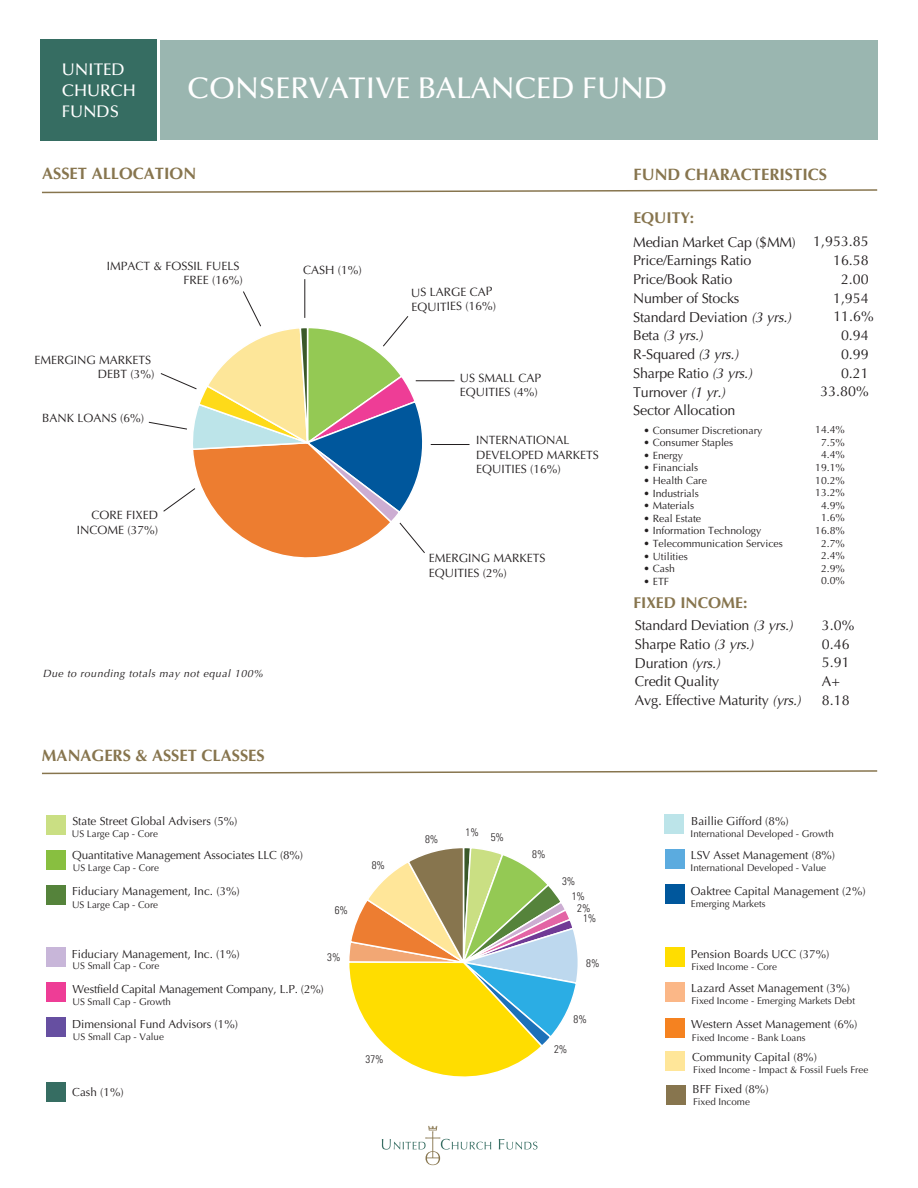
<style>
.page{position:relative;width:918px;height:1188px;background:#fff}
.page>*{position:absolute;margin:0;border:0;box-sizing:border-box;transform-origin:0 0}
.t1{font:500 30px "Optima";color:#fff}
.t2{font:500 16.8px/21.5px "Optima";color:#fff}
.t3{font:700 16.5px "Optima";color:#87754e}
.t4{font:700 15.6px "Optima";color:#87754e}
.t5{font:14.25px/18.8px "Optima";letter-spacing:-.015em;color:#231f20}
.t6{font:12px/14.4px "Optima";color:#231f20}
.t7{font:11.7px "Optima";color:#231f20}
.t8{font:300 condensed 10.95px/11.7px "Univers";color:#231f20;text-align:center}
.t9{font:10.5px/12.6px "Optima";color:#231f20;text-align:center}
.t10{font:italic 10.5px "Optima";letter-spacing:.05em;color:#231f20}
.t11{font:9.75px "Optima";color:#231f20}
.s1{font-style:italic}
</style>
<div class="page">
<svg style="left:349px;top:848px;width:229px;height:229px"></svg>
<div style="left:160px;top:40px;width:718px;height:100px;background:#9ab6b0"></div>
<div style="left:41px;top:39px;width:116px;height:102px;background:#366d62"></div>
<svg style="left:382px;top:1126px;width:109px;height:39px"></svg>
<svg style="left:499px;top:1139px;width:38px;height:11px"></svg>
<svg style="left:42px;top:189px;width:836px;height:5px"></svg>
<svg style="left:42px;top:770px;width:836px;height:5px"></svg>
<hr style="left:305px;top:279px;width:1px;height:39px;background:#231f20">
<hr style="left:416px;top:381px;width:39px;height:1px;background:#231f20">
<hr style="left:431px;top:444px;width:39px;height:1px;background:#231f20">
<div style="left:665px;top:947px;width:20px;height:20px;background:#fd0"></div>
<div style="left:665px;top:982px;width:20px;height:20px;background:#fbb787"></div>
<div style="left:665px;top:1018px;width:20px;height:19px;background:#f58220"></div>
<div style="left:665px;top:884px;width:19px;height:20px;background:#00579c"></div>
<div style="left:665px;top:849px;width:20px;height:20px;background:#5babdf"></div>
<div style="left:665px;top:814px;width:19px;height:20px;background:#bce4e9"></div>
<div style="left:46px;top:1018px;width:20px;height:19px;background:#664fa1"></div>
<div style="left:46px;top:948px;width:20px;height:19px;background:#c8b6d9"></div>
<div style="left:46px;top:982px;width:20px;height:20px;background:#ee3d96"></div>
<div style="left:46px;top:885px;width:20px;height:20px;background:#55833b"></div>
<div style="left:46px;top:850px;width:20px;height:19px;background:#88bf40"></div>
<div style="left:46px;top:815px;width:20px;height:20px;background:#cadf83"></div>
<div style="left:665px;top:1051px;width:20px;height:20px;background:#ffe699"></div>
<svg style="left:148px;top:291px;width:281px;height:267px"></svg>
<div style="left:666px;top:1085px;width:20px;height:20px;background:#87754e"></div>
<div style="left:46px;top:1082px;width:20px;height:20px;background:#366d62"></div>
<h2 class="t2" style="left:62px;top:59px;width:76px">UNITED<br>CHURCH<br>FUNDS</h2>
<h1 class="t1" style="left:187px;top:71px;width:482px">CONSERVATIVE BALANCED FUND</h1>
<h3 class="t3" style="left:42px;top:164px;width:156px">ASSET ALLOCATION</h3>
<h3 class="t3" style="left:634px;top:164px;width:195px">FUND CHARACTERISTICS</h3>
<h3 class="t4" style="left:633px;top:209px;width:62px">EQUITY:</h3>
<p class="t6" style="left:107px;top:259px;width:138px;text-align:right">IMPACT &amp; FOSSIL FUELS<br>FREE (16%)</p>
<p class="t6" style="left:34px;top:353px;width:122px;text-align:right">EMERGING MARKETS<br>DEBT (3%)</p>
<p class="t6" style="left:42px;top:411px;width:104px">BANK LOANS (6%)</p>
<p class="t6" style="left:77px;top:508px;width:83px;text-align:right">CORE FIXED<br>INCOME (37%)</p>
<p class="t6" style="left:303px;top:263px;width:60px">CASH (1%)</p>
<p class="t6" style="left:411px;top:286px;width:86px;rotate:-1deg">US LARGE CAP<br>EQUITIES (16%)</p>
<p class="t6" style="left:460px;top:370px;width:83px">US SMALL CAP<br>EQUITIES (4%)</p>
<p class="t6" style="left:476px;top:433px;width:124px">INTERNATIONAL<br>DEVELOPED MARKETS<br>EQUITIES (16%)</p>
<p class="t6" style="left:429px;top:551px;width:118px">EMERGING MARKETS<br>EQUITIES (2%)</p>
<p class="t10" style="left:43px;top:668px;width:222px">Due to rounding totals may not equal 100%</p>
<h3 class="t3" style="left:42px;top:745px;width:224px">MANAGERS &amp; ASSET CLASSES</h3>
<p class="t7" style="left:72px;top:814px;width:167px">State Street Global Advisers (5%)</p>
<p class="t11" style="left:72px;top:828px;width:88px">US Large Cap - Core</p>
<p class="t7" style="left:72px;top:849px;width:233px">Quantitative Management Associates LLC (8%)</p>
<p class="t11" style="left:73px;top:862px;width:88px">US Large Cap - Core</p>
<p class="t7" style="left:72px;top:885px;width:169px">Fiduciary Management, Inc. (3%)</p>
<p class="t11" style="left:72px;top:899px;width:88px">US Large Cap - Core</p>
<p class="t7" style="left:72px;top:947px;width:169px">Fiduciary Management, Inc. (1%)</p>
<p class="t11" style="left:73px;top:960px;width:88px">US Small Cap - Core</p>
<p class="t8" style="left:335px;top:904px;width:15px">6%</p>
<p class="t8" style="left:327px;top:951px;width:15px">3%</p>
<p class="t7" style="left:72px;top:982px;width:253px">Westfield Capital Management Company, L.P. (2%)</p>
<p class="t11" style="left:72px;top:996px;width:100px">US Small Cap - Growth</p>
<p class="t7" style="left:72px;top:1017px;width:167px">Dimensional Fund Advisors (1%)</p>
<p class="t11" style="left:73px;top:1031px;width:93px">US Small Cap - Value</p>
<p class="t7" style="left:72px;top:1085px;width:53px">Cash (1%)</p>
<p class="t8" style="left:372px;top:859px;width:15px">8%</p>
<p class="t8" style="left:366px;top:1053px;width:20px">37%</p>
<p class="t8" style="left:425px;top:833px;width:15px">8%</p>
<p class="t8" style="left:466px;top:827px;width:15px">1%</p>
<p class="t8" style="left:491px;top:831px;width:15px">5%</p>
<p class="t8" style="left:532px;top:849px;width:15px">8%</p>
<p class="t8" style="left:562px;top:875px;width:15px">3%</p>
<p class="t8" style="left:572px;top:891px;width:20px">1%<br>2%</p>
<p class="t8" style="left:583px;top:913px;width:15px">1%</p>
<p class="t8" style="left:586px;top:957px;width:15px">8%</p>
<p class="t8" style="left:574px;top:1013px;width:15px">8%</p>
<p class="t8" style="left:554px;top:1043px;width:15px">2%</p>
<p class="t5" style="left:633px;top:233px;width:164px">Median Market Cap ($MM)<br>Price/Earnings Ratio<br>Price/Book Ratio<br>Number of Stocks<br>Standard Deviation <span class="s1">(3 yrs.)<br></span>Beta <span class="s1">(3 yrs.)<br></span>R-Squared <span class="s1">(3 yrs.)<br></span>Sharpe Ratio <span class="s1">(3 yrs.)<br></span>Turnover <span class="s1">(1 yr.)<br></span>Sector Allocation</p>
<p class="t5" style="left:813px;top:232px;width:57px;text-align:right">1,953.85<br>16.58<br>2.00<br>1,954</p>
<p class="t5" style="left:833px;top:307px;width:42px">11.6%</p>
<p class="t5" style="left:820px;top:326px;width:50px;text-align:right">0.94<br>0.99<br>0.21<br>33.80%</p>
<p class="t9" style="left:644px;top:424px;width:120px">• Consumer Discretionary</p>
<p class="t9" style="left:644px;top:436px;width:91px">• Consumer Staples</p>
<p class="t9" style="left:644px;top:449px;width:41px">• Energy</p>
<p class="t9" style="left:644px;top:462px;width:56px">• Financials</p>
<p class="t9" style="left:644px;top:474px;width:65px">• Health Care</p>
<p class="t9" style="left:644px;top:487px;width:57px">• Industrials</p>
<p class="t9" style="left:644px;top:499px;width:52px">• Materials</p>
<p class="t9" style="left:644px;top:512px;width:59px">• Real Estate</p>
<p class="t9" style="left:644px;top:525px;width:119px">• Information Technology</p>
<p class="t9" style="left:644px;top:537px;width:141px">• Telecommunication Services</p>
<p class="t9" style="left:644px;top:550px;width:46px">• Utilities</p>
<p class="t9" style="left:644px;top:562px;width:33px">• Cash</p>
<p class="t9" style="left:644px;top:575px;width:27px">• ETF</p>
<p class="t9" style="left:815px;top:424px;width:31px">14.4%<br>7.5%<br>4.4%<br>19.1%<br>10.2%<br>13.2%<br>4.9%<br>1.6%<br>16.8%<br>2.7%<br>2.4%<br>2.9%<br>0.0%</p>
<h3 class="t4" style="left:633px;top:593px;width:116px">FIXED INCOME:</h3>
<p class="t5" style="left:635px;top:616px;width:168px">Standard Deviation <span class="s1">(3 yrs.)<br></span>Sharpe Ratio <span class="s1">(3 yrs.)<br></span>Duration <span class="s1">(yrs.)<br></span>Credit Quality<br>Avg. Effective Maturity <span class="s1">(yrs.)</span></p>
<p class="t5" style="left:822px;top:616px;width:34px">3.0%<br>0.46<br>5.91<br>A+<br>8.18</p>
<p class="t7" style="left:691px;top:814px;width:99px">Baillie Gifford (8%)</p>
<p class="t11" style="left:691px;top:828px;width:145px">International Developed - Growth</p>
<p class="t11" style="left:691px;top:862px;width:137px">International Developed - Value</p>
<p class="t7" style="left:691px;top:848px;width:146px">LSV Asset Management (8%)</p>
<p class="t7" style="left:691px;top:884px;width:176px">Oaktree Capital Management (2%)</p>
<p class="t11" style="left:691px;top:898px;width:76px">Emerging Markets</p>
<p class="t7" style="left:691px;top:947px;width:140px">Pension Boards UCC (37%)</p>
<p class="t7" style="left:691px;top:981px;width:160px">Lazard Asset Management (3%)</p>
<p class="t11" style="left:691px;top:995px;width:165px">Fixed Income - Emerging Markets Debt</p>
<p class="t11" style="left:691px;top:961px;width:87px">Fixed Income - Core</p>
<p class="t7" style="left:691px;top:1018px;width:168px">Western Asset Management (6%)</p>
<p class="t11" style="left:692px;top:1032px;width:115px">Fixed Income - Bank Loans</p>
<p class="t7" style="left:692px;top:1050px;width:126px">Community Capital (8%)</p>
<p class="t11" style="left:693px;top:1064px;width:177px">Fixed Income - Impact &amp; Fossil Fuels Free</p>
<p class="t7" style="left:693px;top:1083px;width:78px">BFF Fixed (8%)</p>
<p class="t11" style="left:693px;top:1096px;width:58px">Fixed Income</p>
</div>
